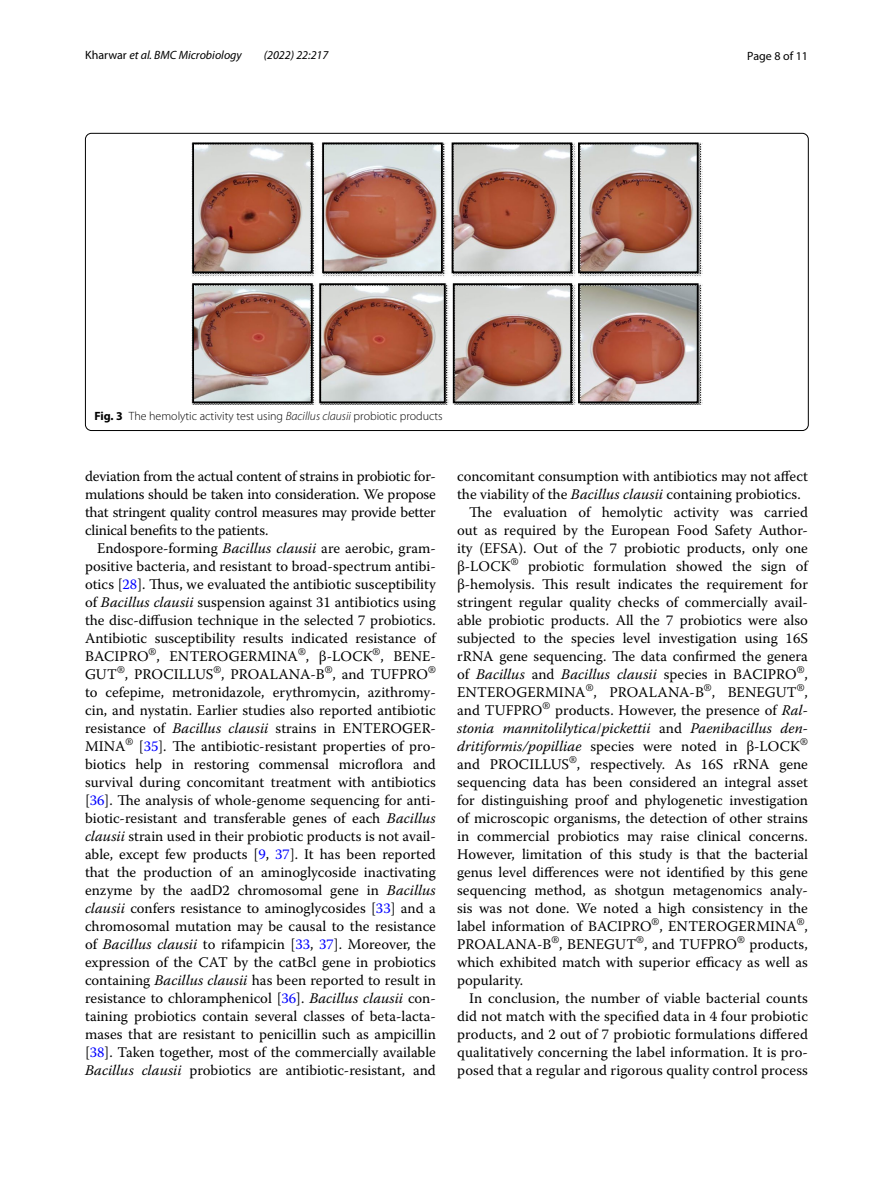
<style>
.page{position:relative;width:893px;height:1187px;background:#fff}
.page>*{position:absolute;margin:0;border:0;box-sizing:border-box;transform-origin:0 0}
.t1{font:14.7px/18px "Warnock Pro";color:#000;text-align:justify}
.t2{font:italic 14.7px "Warnock Pro";color:#000}
.t3{font:300 12px "Myriad Pro";color:#000}
.t4{font:italic 12px "Myriad Pro";color:#000}
.t5{font:12px "Myriad Pro";color:#000}
.s1{font-style:normal}
.s2{font-weight:700}
.s3{font-style:italic}
.s4{color:#00f}
</style>
<div class="page">
<img style="left:192px;top:142px;width:507px;height:262px">
<p class="t4" style="left:85px;top:48px;width:158px"><span class="s1">Kharwar</span> et al. BMC Microbiology</p>
<p class="t4" style="left:264px;top:48px;width:66px">(2022) 22:217</p>
<p class="t5" style="left:747px;top:48px;width:62px">Page 8 of 11</p>
<p class="t3" style="left:94px;top:409px;width:350px"><span class="s2">Fig. 3</span> The hemolytic activity test using <span class="s3">Bacillus clausii</span> probiotic products</p>
<p class="t1" style="left:85px;top:466px;width:352px">deviation from the actual content of strains in probiotic for&shy;mulations should be taken into consideration. We propose that stringent quality control measures may provide better clinical benefits to the patients.</p>
<p class="t1" style="left:85px;top:538px;width:352px;text-indent:12px">Endospore-forming <span class="s3">Bacillus clausii</span> are aerobic, gram&shy;positive bacteria, and resistant to broad-spectrum antibi&shy;otics [<span class="s4">28</span>]. Thus, we evaluated the antibiotic susceptibility of <span class="s3">Bacillus clausii</span> suspension against 31 antibiotics using the disc-diffusion technique in the selected 7 probiotics.<br>Antibiotic susceptibility results indicated resistance of BACIPRO<sup>®</sup>, ENTEROGERMINA<sup>®</sup>, β-LOCK<sup>®</sup>, BENE-GUT<sup>®</sup>, PROCILLUS<sup>®</sup>, PROALANA-B<sup>®</sup>, and TUFPRO<sup>® </sup>to cefepime, metronidazole, erythromycin, azithromy&shy;cin, and nystatin. Earlier studies also reported antibiotic resistance of <span class="s3">Bacillus clausii</span> strains in ENTEROGER-MINA<sup>®</sup> [<span class="s4">35</span>]. The antibiotic-resistant properties of pro&shy;biotics help in restoring commensal microflora and survival during concomitant treatment with antibiotics [<span class="s4">36</span>]. The analysis of whole-genome sequencing for anti&shy;biotic-resistant and transferable genes of each <span class="s3">Bacillus clausii</span> strain used in their probiotic products is not avail&shy;able, except few products [<span class="s4">9</span>, <span class="s4">37</span>]. It has been reported that the production of an aminoglycoside inactivating enzyme by the aadD2 chromosomal gene in <span class="s3">Bacillus clausii</span> confers resistance to aminoglycosides [<span class="s4">33</span>] and a chromosomal mutation may be causal to the resistance of <span class="s3">Bacillus clausii</span> to rifampicin [<span class="s4">33</span>, <span class="s4">37</span>]. Moreover, the expression of the CAT by the catBcl gene in probiotics containing <span class="s3">Bacillus clausii</span> has been reported to result in resistance to chloramphenicol [<span class="s4">36</span>]. <span class="s3">Bacillus clausii</span> con&shy;taining probiotics contain several classes of beta-lacta&shy;mases that are resistant to penicillin such as ampicillin [<span class="s4">38</span>]. Taken together, most of the commercially available <span class="s3">Bacillus clausii</span> probiotics are antibiotic-resistant, and</p>
<p class="t1" style="left:457px;top:466px;width:352px">concomitant consumption with antibiotics may not affect</p>
<p class="t1" style="left:457px;top:484px;width:345px">the viability of the <span class="s3">Bacillus clausii</span> containing probiotics.</p>
<p class="t1" style="left:469px;top:502px;width:340px">The evaluation of hemolytic activity was carried</p>
<p class="t1" style="left:457px;top:520px;width:352px">out as required by the European Food Safety Author-</p>
<p class="t1" style="left:457px;top:538px;width:352px">ity (EFSA). Out of the 7 probiotic products, only one</p>
<p class="t1" style="left:457px;top:556px;width:352px">β-LOCK<sup>®</sup> probiotic formulation showed the sign of</p>
<p class="t1" style="left:457px;top:574px;width:352px">β-hemolysis. This result indicates the requirement for</p>
<p class="t1" style="left:457px;top:592px;width:352px">stringent regular quality checks of commercially avail-</p>
<p class="t1" style="left:457px;top:610px;width:352px">able probiotic products. All the 7 probiotics were also</p>
<p class="t1" style="left:457px;top:628px;width:352px">subjected to the species level investigation using 16S</p>
<p class="t1" style="left:457px;top:646px;width:352px">rRNA gene sequencing. The data confirmed the genera</p>
<p class="t2" style="left:457px;top:665px;width:352px"><span class="s1">of</span> Bacillus <span class="s1">and</span> Bacillus clausii <span class="s1">species in BACIPRO</span><sup>®</sup><span class="s1">,</span></p>
<p class="t1" style="left:457px;top:682px;width:352px">ENTEROGERMINA<sup>®</sup>, PROALANA-B<sup>®</sup>, BENEGUT<sup>®</sup>,</p>
<p class="t1" style="left:457px;top:700px;width:352px">and TUFPRO<sup>®</sup> products. However, the presence of <span class="s3">Ral-</span></p>
<p class="t2" style="left:457px;top:719px;width:352px">stonia mannitolilytica<span class="s1">/</span>pickettii <span class="s1">and</span> Paenibacillus den-</p>
<p class="t1" style="left:457px;top:736px;width:352px"><span class="s3">dritiformis/popilliae</span> species were noted in β-LOCK<sup>®</sup></p>
<p class="t1" style="left:457px;top:754px;width:352px">and PROCILLUS<sup>®</sup>, respectively. As 16S rRNA gene</p>
<p class="t1" style="left:457px;top:772px;width:352px">sequencing data has been considered an integral asset</p>
<p class="t1" style="left:457px;top:790px;width:352px">for distinguishing proof and phylogenetic investigation</p>
<p class="t1" style="left:457px;top:808px;width:352px">of microscopic organisms, the detection of other strains</p>
<p class="t1" style="left:457px;top:826px;width:352px">in commercial probiotics may raise clinical concerns.</p>
<p class="t1" style="left:457px;top:844px;width:352px">However, limitation of this study is that the bacterial</p>
<p class="t1" style="left:457px;top:862px;width:352px">genus level differences were not identified by this gene</p>
<p class="t1" style="left:457px;top:880px;width:352px">sequencing method, as shotgun metagenomics analy-</p>
<p class="t1" style="left:457px;top:898px;width:352px">sis was not done. We noted a high consistency in the</p>
<p class="t1" style="left:457px;top:916px;width:352px">label information of BACIPRO<sup>®</sup>, ENTEROGERMINA<sup>®</sup>,</p>
<p class="t1" style="left:457px;top:934px;width:352px">PROALANA-B<sup>®</sup>, BENEGUT<sup>®</sup>, and TUFPRO<sup>®</sup> products,</p>
<p class="t1" style="left:457px;top:952px;width:352px">which exhibited match with superior efficacy as well as</p>
<p class="t1" style="left:457px;top:970px;width:68px">popularity.</p>
<p class="t1" style="left:469px;top:988px;width:340px">In conclusion, the number of viable bacterial counts</p>
<p class="t1" style="left:457px;top:1006px;width:352px">did not match with the specified data in 4 four probiotic</p>
<p class="t1" style="left:457px;top:1024px;width:352px">products, and 2 out of 7 probiotic formulations differed</p>
<p class="t1" style="left:457px;top:1042px;width:352px">qualitatively concerning the label information. It is pro-</p>
<p class="t1" style="left:457px;top:1060px;width:352px">posed that a regular and rigorous quality control process</p>
</div>
